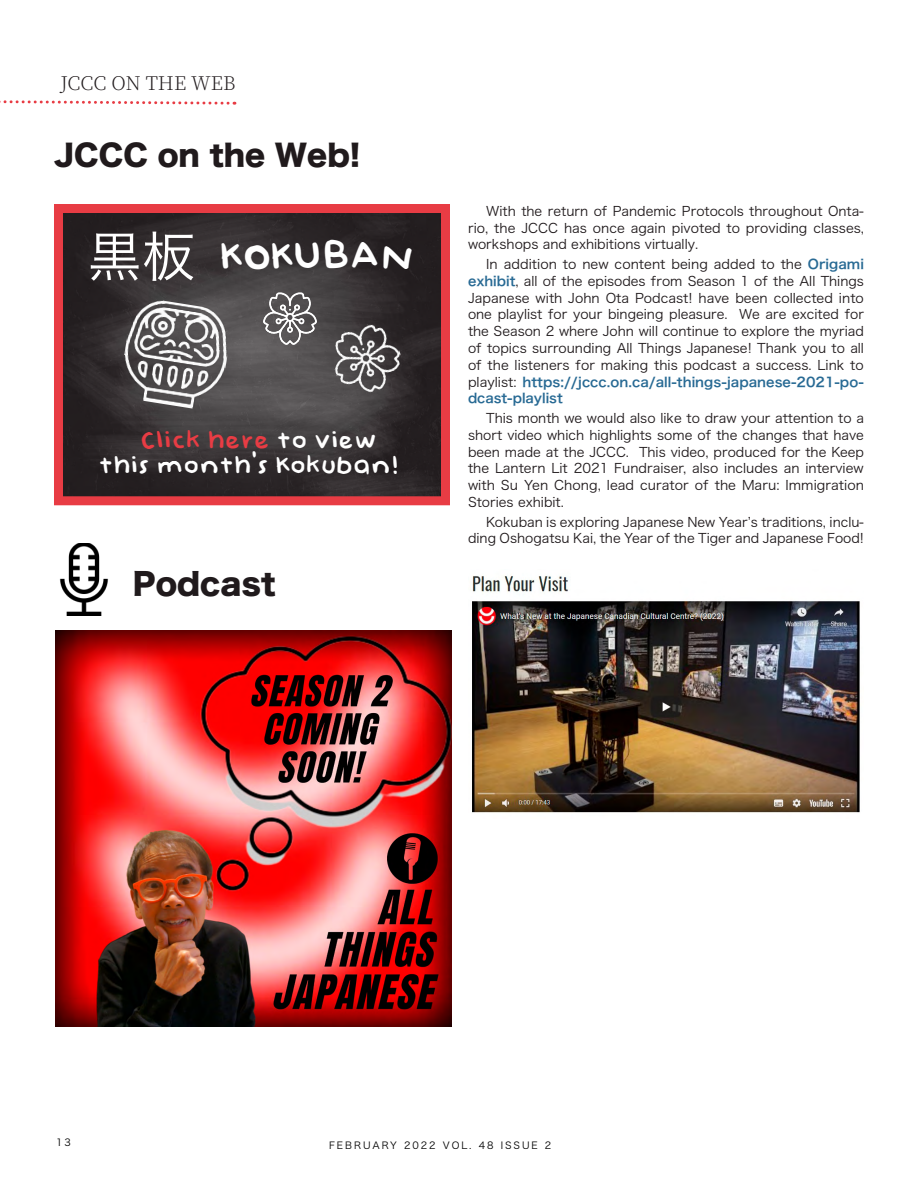
<style>
.page{position:relative;width:918px;height:1188px;background:#fff}
.page>*{position:absolute;margin:0;border:0;box-sizing:border-box;transform-origin:0 0}
.Paragraph{font:54px "Hira Kaku Pro N W3";color:#fff}
.Headline_Text_-_Righ{font:45.3px "Baby Doll";color:#fff}
.Section_Header_-_Lef{font:30px "Hira Kaku Std W8";color:#201a1c}
.Page_Header__Center{font:29.25px "Hira Kaku Std W8";color:#201a1c}
.Paragraph-2{font:28.5px/25.5px "Baby Doll";color:#fff}
.Feature_-_Above_Line{font:200 18.9px "Source Han Serif";color:#201a1c}
.Paragraph-3{font:13.2px/16.8px "Hira Kaku Pro W3";color:#201a1c;text-align:justify}
.t1{font:9.75px "Hira Kaku Pro W3";letter-spacing:.2em;color:#000}
.s1{color:#e83c44}
.s2{font-family:"Hira Kaku Pro W6";color:#286a94}
</style>
<div class="page">
<img style="left:64px;top:214px;width:376px;height:281px">
<div style="left:54px;top:204px;width:396px;height:301px;border:9px solid #e83c44"></div>
<img style="left:263px;top:292px;width:54px;height:53px">
<img style="left:325px;top:318px;width:84px;height:84px">
<img style="left:118px;top:296px;width:116px;height:117px">
<img style="left:56px;top:631px;width:396px;height:396px">
<img style="left:59px;top:543px;width:50px;height:73px">
<svg style="left:0;top:100px;width:235px;height:5px"></svg>
<img style="left:470px;top:575px;width:390px;height:238px">
<p class="Feature_-_Above_Line" style="left:60px;top:72px;width:177px">JCCC ON THE WEB</p>
<p class="Page_Header__Center" style="left:54px;top:138px;width:308px">JCCC on the Web!</p>
<p class="Paragraph" style="left:88px;top:208px;width:109px">黒板</p>
<p class="Headline_Text_-_Righ" style="left:219px;top:232px;width:196px">KOKUBAN</p>
<p class="Paragraph-2" style="left:99px;top:427px;width:302px;text-indent:41px"><span class="s1">Click here</span> to view this month's Kokuban!</p>
<p class="Section_Header_-_Lef" style="left:133px;top:567px;width:144px">Podcast</p>
<p class="Paragraph-3" style="left:468px;top:202px;width:398px;text-indent:18px">With the return of Pandemic Protocols throughout Onta&shy;rio, the JCCC has once again pivoted to providing classes, workshops and exhibitions virtually.</p>
<p class="Paragraph-3" style="left:468px;top:255px;width:398px;text-indent:18px">In addition to new content being added to the <span class="s2">Origami exhibit</span>, all of the episodes from Season 1 of the All Things Japanese with John Ota Podcast! have been collected into one playlist for your bingeing pleasure. We are excited for the Season 2 where John will continue to explore the myriad of topics surrounding All Things Japanese! Thank you to all of the listeners for making this podcast a success. Link to playlist: <span class="s2">https://jccc.on.ca/all-things-japanese-2021-po&shy;dcast-playlist</span></p>
<p class="Paragraph-3" style="left:468px;top:409px;width:398px;text-indent:18px">This month we would also like to draw your attention to a short video which highlights some of the changes that have been made at the JCCC. This video, produced for the Keep the Lantern Lit 2021 Fundraiser, also includes an interview with Su Yen Chong, lead curator of the Maru: Immigration Stories exhibit.</p>
<p class="Paragraph-3" style="left:468px;top:512px;width:398px;text-align:right">Kokuban is exploring Japanese New Year’s traditions, inclu&shy;ding Oshogatsu Kai, the Year of the Tiger and Japanese Food!</p>
<p class="t1" style="left:56px;top:1134px;width:16px">13</p>
<p class="t1" style="left:329px;top:1136px;width:224px">FEBRUARY 2022 VOL. 48 ISSUE 2</p>
</div>
